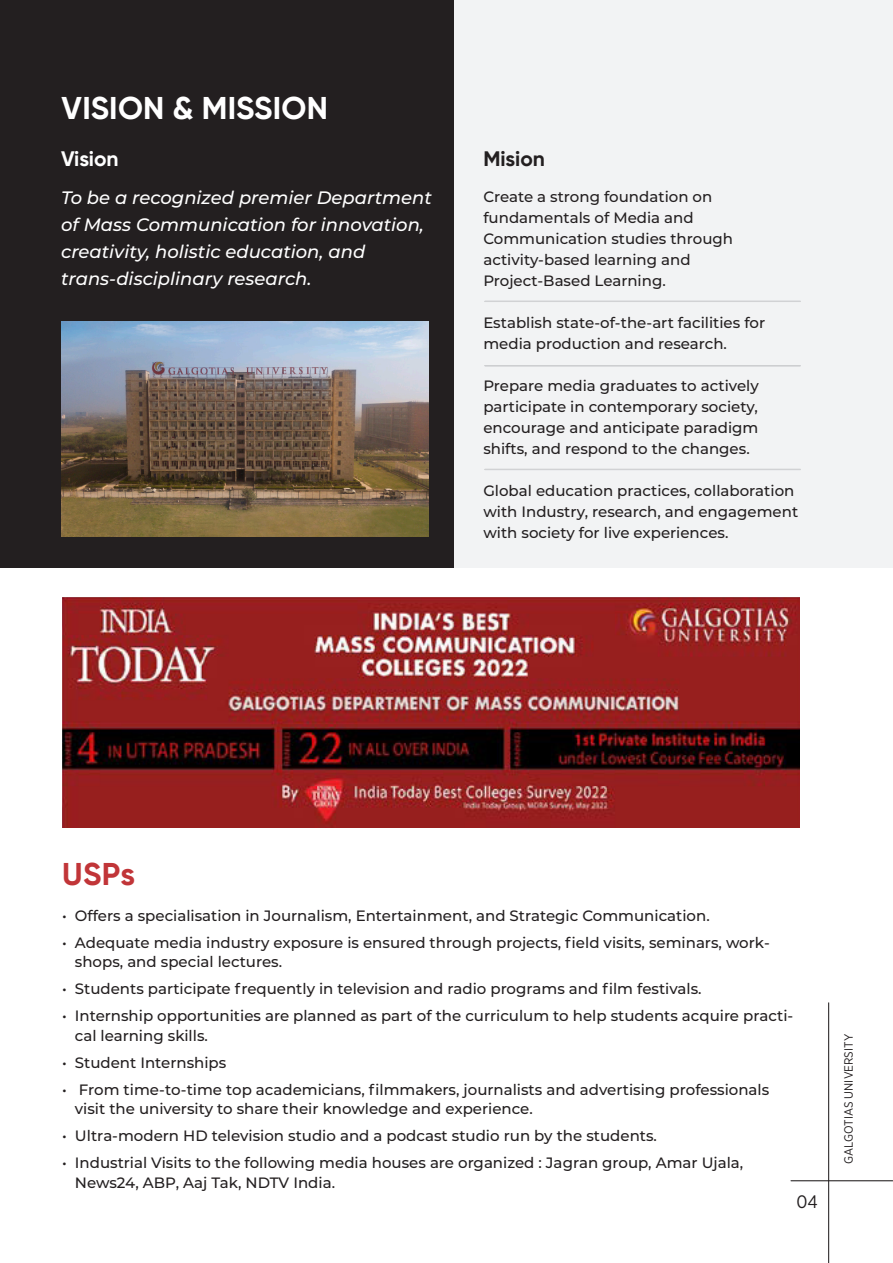
<style>
.page{position:relative;width:893px;height:1263px;background:#fff}
.page>*{position:absolute;margin:0;border:0;box-sizing:border-box;transform-origin:0 0}
.t1{font:700 31.5px "Gilroy";letter-spacing:.01em;color:#fff}
.t2{font:700 31.5px "Gilroy";color:#c13538}
.t3{font:700 21px "Gilroy";letter-spacing:-.005em;color:#fff}
.t4{font:700 21px "Gilroy";color:#231f20}
.t5{font:italic 500 18px/27px "Montserrat";color:#fff}
.t6{font:18px "Gotham Narrow";color:#231f20}
.t7{font:500 15px/21px "Montserrat";color:#231f20}
.t8{font:12px "Gotham Narrow";color:#231f20}
</style>
<div class="page">
<div style="left:0;top:0;width:893px;height:568px;background:#f2f3f4"></div>
<hr style="left:828px;top:1002px;width:1px;height:261px;background:#231f20">
<hr style="left:791px;top:1180px;width:102px;height:1px;background:#231f20">
<div style="left:0;top:0;width:454px;height:567px;background:#231f20"></div>
<hr style="left:485px;top:301px;width:315px;height:1px;background:#d1d2d4">
<hr style="left:485px;top:469px;width:315px;height:1px;background:#d1d2d4">
<hr style="left:485px;top:365px;width:315px;height:2px;background:#d1d2d4">
<img style="left:62px;top:597px;width:738px;height:230px">
<img style="left:62px;top:322px;width:366px;height:215px">
<h1 class="t1" style="left:62px;top:88px;width:268px">VISION &amp; MISSION</h1>
<h2 class="t3" style="left:61px;top:145px;width:59px">Vision</h2>
<p class="t5" style="left:61px;top:183px;width:372px">To be a recognized premier Department of Mass Communication for innovation, creativity, holistic education, and trans-disciplinary research.</p>
<h2 class="t4" style="left:483px;top:145px;width:63px">Mision</h2>
<p class="t7" style="left:483px;top:185px;width:251px">Create a strong foundation on fundamentals of Media and<br>Communication studies through activity-based learning and<br>Project-Based Learning.</p>
<p class="t7" style="left:483px;top:311px;width:283px">Establish state-of-the-art facilities for media production and research.</p>
<p class="t7" style="left:483px;top:374px;width:277px;text-align:justify">Prepare media graduates to actively participate in contemporary society, encourage and anticipate paradigm shifts, and respond to the changes.</p>
<p class="t7" style="left:483px;top:479px;width:316px">Global education practices, collaboration with Industry, research, and engagement with society for live experiences.</p>
<h1 class="t2" style="left:62px;top:854px;width:74px">USPs</h1>
<p class="t7" style="left:62px;top:904px;width:649px">• Offers a specialisation in Journalism, Entertainment, and Strategic Communication.</p>
<p class="t7" style="left:75px;top:932px;width:696px;line-height:19.5px;text-indent:-13px">• Adequate media industry exposure is ensured through projects, field visits, seminars, work&shy;shops, and special lectures.</p>
<p class="t7" style="left:62px;top:978px;width:641px">• Students participate frequently in television and radio programs and film festivals.</p>
<p class="t7" style="left:75px;top:1006px;width:720px;line-height:19.5px;text-indent:-13px">• Internship opportunities are planned as part of the curriculum to help students acquire practi&shy;cal learning skills.</p>
<p class="t7" style="left:62px;top:1051px;width:166px">• Student Internships</p>
<p class="t7" style="left:75px;top:1079px;width:696px;line-height:19.5px;text-indent:-13px">• From time-to-time top academicians, filmmakers, journalists and advertising professionals visit the university to share their knowledge and experience.</p>
<p class="t7" style="left:62px;top:1125px;width:596px">• Ultra-modern HD television studio and a podcast studio run by the students.</p>
<p class="t7" style="left:75px;top:1153px;width:670px;line-height:19.5px;text-indent:-13px">• Industrial Visits to the following media houses are organized : Jagran group, Amar Ujala,<br>News24, ABP, Aaj Tak, NDTV India.</p>
<p class="t6" style="left:796px;top:1191px;width:23px">04</p>
<p class="t8" style="left:841px;top:1164px;width:131px;rotate:-90deg">GALGOTIAS UNIVERSITY</p>
</div>
